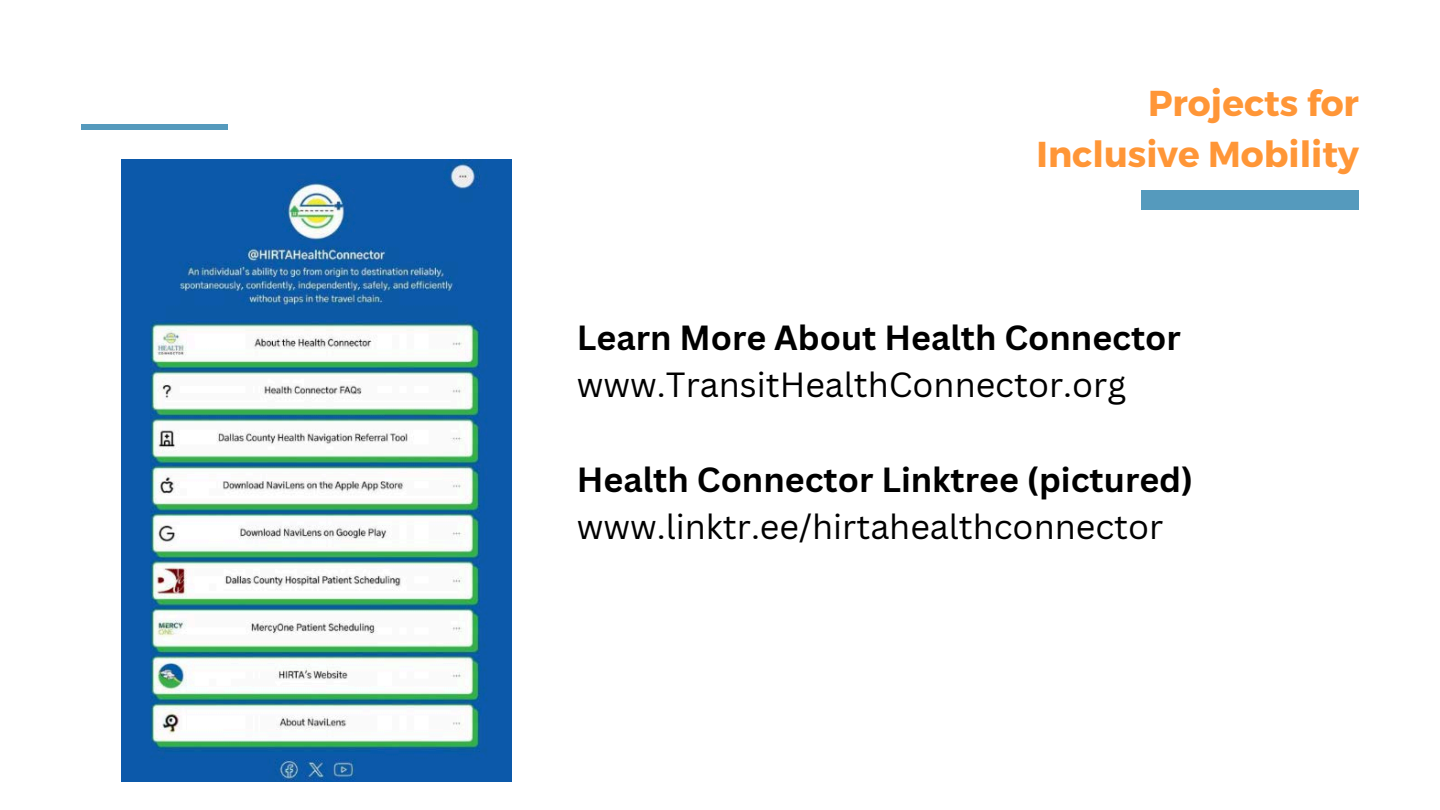
<style>
.page{position:relative;width:1440px;height:810px;background:#fff}
.page>*{position:absolute;margin:0;border:0;box-sizing:border-box;transform-origin:0 0}
.t1{font:700 36px/50.2px "Montserrat";color:#ff9637;text-align:right}
.t2{font:34px "Canva Sans";color:#000}
.t3{font:700 34px "Canva Sans";color:#000}
</style>
<div class="page">
<div style="left:1142px;top:190px;width:217px;height:19px;background:#559abd"></div>
<div style="left:81px;top:124px;width:146px;height:5px;background:#559abd"></div>
<img style="left:122px;top:159px;width:390px;height:623px">
<h1 class="t1" style="left:1037px;top:77px;width:324px">Projects for<br>Inclusive Mobility</h1>
<p class="t3" style="left:577px;top:314px;width:606px">Learn More About Health Connector</p>
<p class="t2" style="left:577px;top:361px;width:551px">www.TransitHealthConnector.org</p>
<p class="t3" style="left:577px;top:455px;width:618px">Health Connector Linktree (pictured)</p>
<p class="t2" style="left:577px;top:503px;width:588px">www.linktr.ee/hirtahealthconnector</p>
</div>
